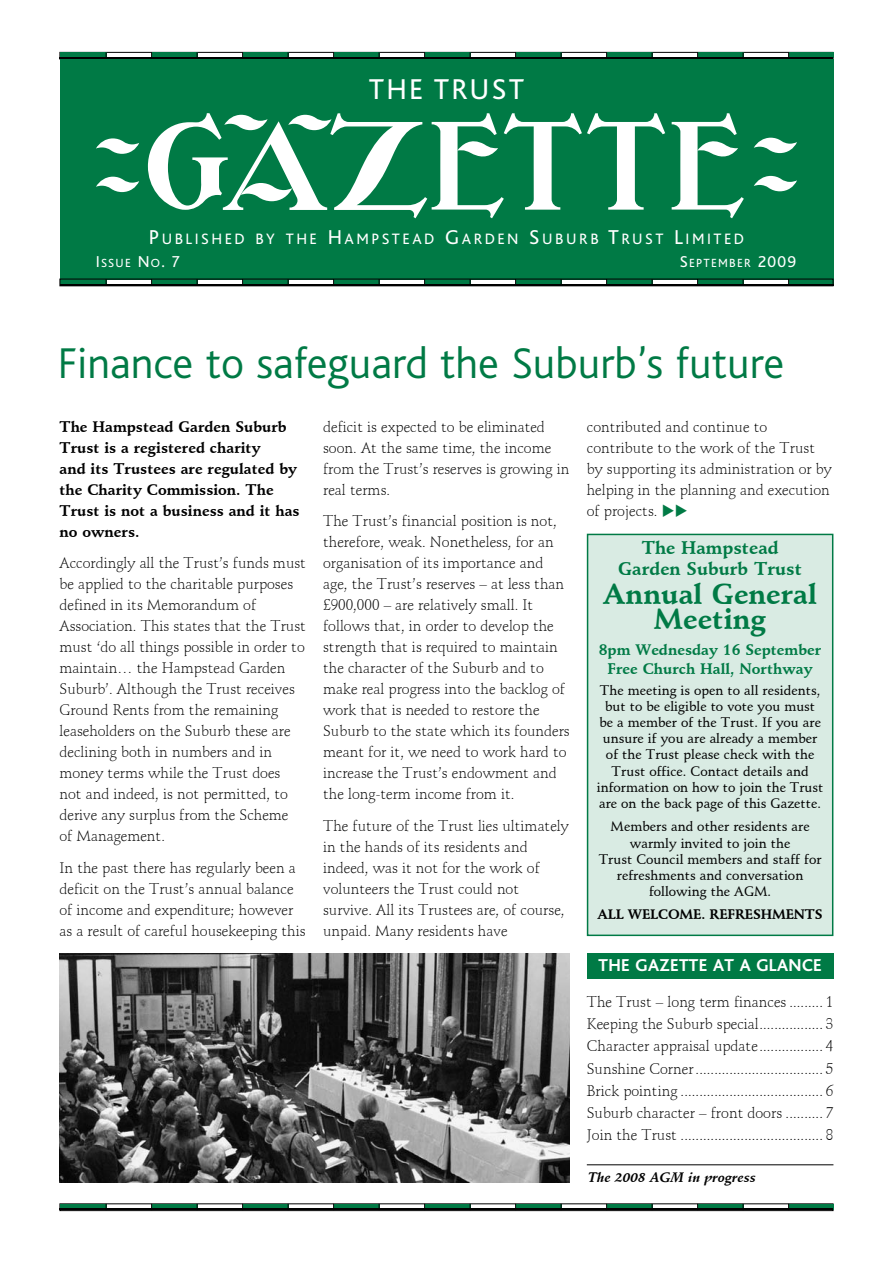
<style>
.page{position:relative;width:893px;height:1263px;background:#fff}
.page>*{position:absolute;margin:0;border:0;box-sizing:border-box;transform-origin:0 0}
.t1{font:300 45px "Bliss";color:#007a45}
.t2{font:30px "Bliss";letter-spacing:.075em;color:#fff}
.t3{font:28.5px/25.5px "Schneidler BT Bold";color:#007a45;text-align:center}
.t4{font:18px/21px "Schneidler BT Bold";color:#007a45;text-align:center}
.t5{font:600 18px "Bliss";letter-spacing:.025em;color:#fff}
.t6{font:15.75px "Bliss";letter-spacing:.16em;color:#fff}
.t7{font:15px/21px "Schneidler BT Light";color:#000}
.t8{font:15px/21px "Schneidler BT Bold";color:#000}
.t9{font:15px/19.5px "Schneidler BT Bold";color:#007a45;text-align:center}
.t10{font:13.5px/16px "Schneidler BT Medium";color:#000;text-align:center}
.t11{font:13.5px "Schneidler BT Bold";letter-spacing:-.01em;color:#000}
.t12{font:italic 13.5px "Schneidler BT Bold";color:#000}
.t13{font:12.3px "Bliss";letter-spacing:.1em;color:#fff}
.s1{font-size:21px}
.s2{font-size:16.5px}
.s3{color:#007a45}
</style>
<div class="page">
<div style="left:60px;top:1203px;width:773px;height:8px;border:1px solid #000"></div>
<div style="left:60px;top:52px;width:773px;height:8px;border:1px solid #000"></div>
<div style="left:60px;top:52px;width:46px;height:6px;background:#007a45"></div>
<div style="left:152px;top:52px;width:45px;height:6px;background:#007a45"></div>
<div style="left:243px;top:52px;width:45px;height:6px;background:#007a45"></div>
<div style="left:334px;top:52px;width:45px;height:6px;background:#007a45"></div>
<div style="left:425px;top:52px;width:45px;height:6px;background:#007a45"></div>
<div style="left:516px;top:52px;width:45px;height:6px;background:#007a45"></div>
<div style="left:607px;top:52px;width:45px;height:6px;background:#007a45"></div>
<div style="left:698px;top:52px;width:45px;height:6px;background:#007a45"></div>
<div style="left:789px;top:52px;width:44px;height:6px;background:#007a45"></div>
<hr style="left:60px;top:57px;width:773px;height:2px;background:#000">
<div style="left:60px;top:1204px;width:46px;height:6px;background:#007a45"></div>
<div style="left:152px;top:1204px;width:45px;height:6px;background:#007a45"></div>
<div style="left:243px;top:1204px;width:45px;height:6px;background:#007a45"></div>
<div style="left:334px;top:1204px;width:45px;height:6px;background:#007a45"></div>
<div style="left:425px;top:1204px;width:45px;height:6px;background:#007a45"></div>
<div style="left:516px;top:1204px;width:45px;height:6px;background:#007a45"></div>
<div style="left:607px;top:1204px;width:45px;height:6px;background:#007a45"></div>
<div style="left:698px;top:1204px;width:45px;height:6px;background:#007a45"></div>
<div style="left:789px;top:1204px;width:44px;height:6px;background:#007a45"></div>
<hr style="left:60px;top:1208px;width:773px;height:2px;background:#000">
<div style="left:60px;top:59px;width:773px;height:220px;background:#007a45"></div>
<div style="left:60px;top:279px;width:46px;height:6px;background:#007a45"></div>
<div style="left:152px;top:279px;width:45px;height:6px;background:#007a45"></div>
<div style="left:243px;top:279px;width:45px;height:6px;background:#007a45"></div>
<div style="left:334px;top:279px;width:45px;height:6px;background:#007a45"></div>
<div style="left:425px;top:279px;width:45px;height:6px;background:#007a45"></div>
<div style="left:516px;top:279px;width:45px;height:6px;background:#007a45"></div>
<div style="left:607px;top:279px;width:45px;height:6px;background:#007a45"></div>
<div style="left:698px;top:279px;width:45px;height:6px;background:#007a45"></div>
<div style="left:789px;top:279px;width:44px;height:6px;background:#007a45"></div>
<div style="left:60px;top:279px;width:773px;height:7px;border:1px solid #000"></div>
<hr style="left:60px;top:284px;width:773px;height:2px;background:#000">
<svg style="left:96px;top:138px;width:43px;height:16px"></svg>
<svg style="left:96px;top:177px;width:43px;height:15px"></svg>
<svg style="left:754px;top:138px;width:43px;height:15px"></svg>
<svg style="left:754px;top:176px;width:43px;height:15px"></svg>
<svg style="left:672px;top:113px;width:72px;height:105px"></svg>
<svg style="left:148px;top:113px;width:517px;height:105px"></svg>
<div style="left:587px;top:953px;width:246px;height:25px;background:#007a45"></div>
<img style="left:60px;top:953px;width:510px;height:229px">
<hr style="left:587px;top:1164px;width:246px;height:1px;background:#000">
<div style="left:588px;top:534px;width:245px;height:401px;background:#d9ebe3"></div>
<div style="left:587px;top:534px;width:246px;height:402px;border:2px solid #007a45"></div>
<h2 class="t2" style="left:369px;top:73px;width:157px">THE TRUST</h2>
<p class="t6" style="left:149px;top:231px;width:597px"><span class="s1">P</span>UBLISHED BY THE <span class="s1">H</span>AMP STEAD <span class="s1">G</span>ARDEN <span class="s1">S</span>UBURB <span class="s1">T</span>RUST <span class="s1">L</span> IMITED</p>
<p class="t13" style="left:68px;top:256px;width:113px"><span class="s2">I</span>SSUE <span class="s2">N</span>O<span class="s2">. 7</span></p>
<p class="t13" style="left:680px;top:256px;width:118px"><span class="s2">S</span>EPTEMBER <span class="s2">2009</span></p>
<h1 class="t1" style="left:57px;top:340px;width:728px">Finance to safeguard the Suburb’s future</h1>
<p class="t8" style="left:60px;top:416px;width:242px">The Hampstead Garden Suburb<br>Trust is a registered charity<br>and its Trustees are regulated by the Charity Commission. The<br>Trust is not a business and it has no owners.</p>
<p class="t7" style="left:60px;top:552px;width:248px">Accordingly all the Trust’s funds must be applied to the charitable purposes defined in its Memorandum of Association. This states that the Trust must ‘do all things possible in order to maintain… the Hampstead Garden Suburb’. Although the Trust receives Ground Rents from the remaining leaseholders on the Suburb these are declining both in numbers and in money terms while the Trust does not and indeed, is not permitted, to derive any surplus from the Scheme<br>of Management.</p>
<p class="t7" style="left:60px;top:857px;width:248px">In the past there has regularly been a deficit on the Trust’s annual balance of income and expenditure; however as a result of careful housekeeping this</p>
<p class="t7" style="left:323px;top:416px;width:248px">deficit is expected to be eliminated soon. At the same time, the income from the Trust’s reserves is growing in real terms.</p>
<p class="t7" style="left:323px;top:510px;width:248px">The Trust’s financial position is not, therefore, weak. Nonetheless, for an organisation of its importance and age, the Trust’s reserves – at less than £900,000 – are relatively small. It follows that, in order to develop the strength that is required to maintain the character of the Suburb and to make real progress into the backlog of work that is needed to restore the Suburb to the state which its founders meant for it, we need to work hard to increase the Trust’s endowment and the long-term income from it.</p>
<p class="t7" style="left:323px;top:815px;width:247px">The future of the Trust lies ultimately in the hands of its residents and indeed, was it not for the work of volunteers the Trust could not survive. All its Trustees are, of course, unpaid. Many residents have</p>
<p class="t7" style="left:587px;top:416px;width:247px">contributed and continue to contribute to the work of the Trust by supporting its administration or by helping in the planning and execution of projects. <span class="s3">◆◆</span></p>
<p class="t4" style="left:618px;top:538px;width:185px">The Hampstead<br>Garden Suburb Trust</p>
<h3 class="t3" style="left:603px;top:581px;width:215px">Annual General<br>Meeting</h3>
<p class="t9" style="left:599px;top:640px;width:224px">8pm Wednesday 16 September<br>Free Church Hall, Northway</p>
<p class="t10" style="left:597px;top:682px;width:228px">The meeting is open to all residents, but to be eligible to vote you must be a member of the Trust. If you are unsure if you are already a member of the Trust please check with the Trust office. Contact details and information on how to join the Trust are on the back page of this Gazette.</p>
<p class="t10" style="left:599px;top:819px;width:224px">Members and other residents are warmly invited to join the<br>Trust Council members and staff for refreshments and conversation following the AGM.</p>
<p class="t11" style="left:597px;top:906px;width:227px">ALL WELCOME. REFRESHMENTS</p>
<p class="t5" style="left:598px;top:956px;width:225px">THE GAZETTE AT A GLANCE</p>
<p class="t7" style="left:587px;top:991px;width:248px;line-height:22.2px;text-align:justify">The Trust – long term finances ......... 1<br>Keeping the Suburb special................. 3<br>Character appraisal update................. 4<br>Sunshine Corner.................................. 5<br>Brick pointing ...................................... 6<br>Suburb character – front doors .......... 7<br>Join the Trust ...................................... 8</p>
<p class="t12" style="left:588px;top:1169px;width:169px">The 2008 AGM in progress</p>
</div>
